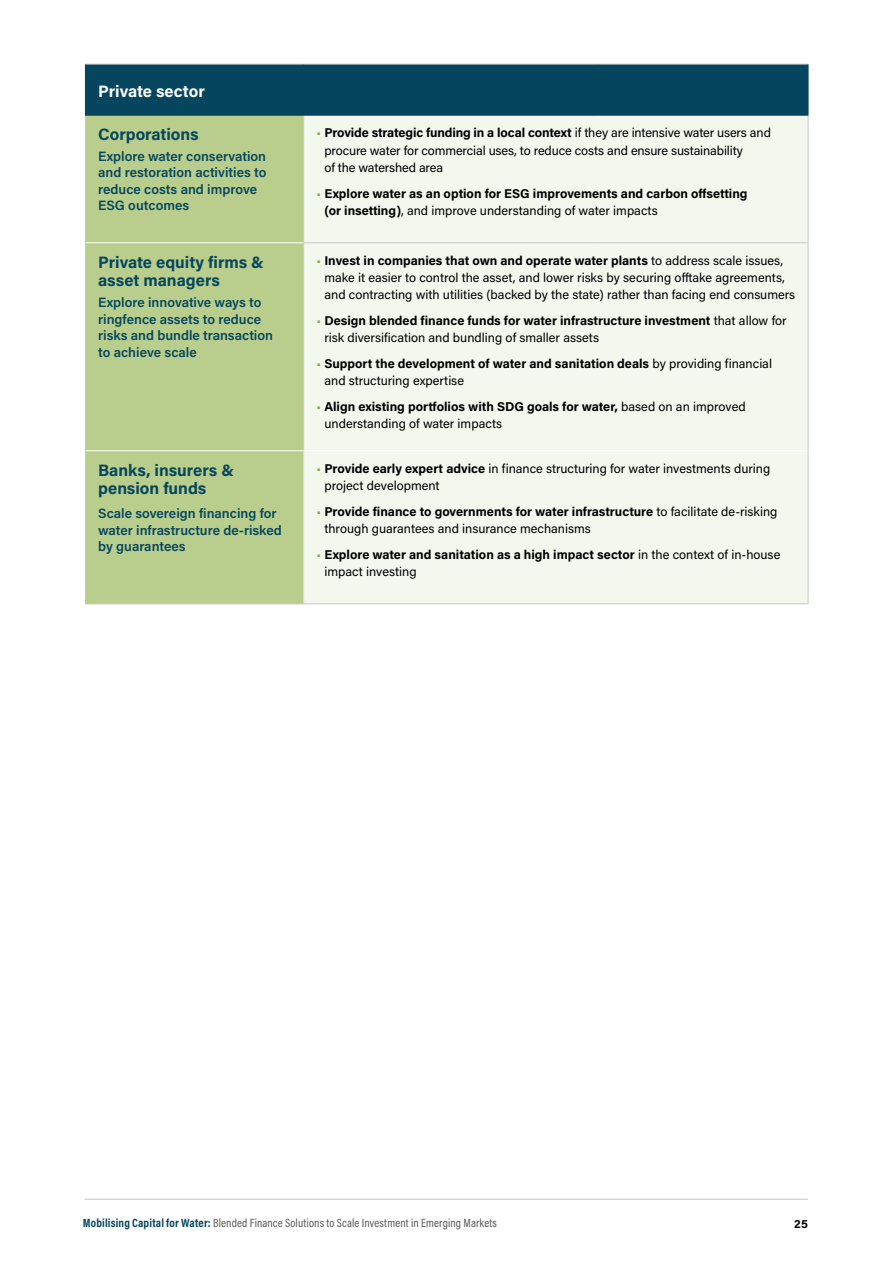
<style>
.page{position:relative;width:893px;height:1263px;background:#fff}
.page>*{position:absolute;margin:0;border:0;box-sizing:border-box;transform-origin:0 0}
.t1{font:700 16.5px/18.6px "Acumin Pro";color:#06465e}
.t2{font:700 16.5px "Acumin Pro";letter-spacing:-.005em;color:#fff}
.t3{font:600 13.5px/16.5px "Acumin Pro";color:#06465e}
.t4{font:12.75px/17.2px "Acumin Pro";letter-spacing:-.005em;color:#000}
.t5{font:700 12.75px/17.2px "Acumin Pro";color:#000}
.t6{font:12px "Acumin Pro Cond";letter-spacing:.01em;color:#575756}
.t7{font:700 12px "Acumin Pro";color:#000}
.s1{color:#82af3c}
.s2{font-weight:700}
.s3{font-weight:400;color:#82af3c}
.s4{font-weight:400}
.s5{font-weight:700;color:#06465e}
</style>
<div class="page">
<hr style="left:85px;top:1199px;width:723px;height:1px;background:#9d9d9c">
<div style="left:85px;top:64px;width:723px;height:51px;background:#05455e"></div>
<div style="left:86px;top:116px;width:217px;height:487px;background:#b9ce8c"></div>
<div style="left:304px;top:116px;width:504px;height:487px;background:#f4f7ee"></div>
<hr style="left:85px;top:64px;width:219px;height:1px;background:#c6c6c6">
<hr style="left:304px;top:64px;width:295px;height:1px;background:#c6c6c6">
<hr style="left:599px;top:64px;width:209px;height:1px;background:#c6c6c6">
<hr style="left:85px;top:116px;width:1px;height:127px;background:#c6c6c6">
<hr style="left:303px;top:116px;width:1px;height:126px;background:#c6c6c6">
<hr style="left:808px;top:116px;width:1px;height:126px;background:#c6c6c6">
<hr style="left:85px;top:243px;width:1px;height:208px;background:#c6c6c6">
<hr style="left:303px;top:242px;width:296px;height:1px;background:#c6c6c6">
<hr style="left:303px;top:243px;width:1px;height:207px;background:#c6c6c6">
<hr style="left:599px;top:242px;width:209px;height:1px;background:#c6c6c6">
<hr style="left:808px;top:243px;width:1px;height:208px;background:#c6c6c6">
<hr style="left:808px;top:65px;width:1px;height:50px;background:#06465e">
<hr style="left:85px;top:115px;width:219px;height:1px;background:#06465e">
<hr style="left:304px;top:115px;width:295px;height:1px;background:#06465e">
<hr style="left:599px;top:115px;width:209px;height:1px;background:#06465e">
<hr style="left:86px;top:450px;width:218px;height:1px;background:#fff">
<hr style="left:304px;top:450px;width:295px;height:1px;background:#fff">
<hr style="left:599px;top:450px;width:209px;height:1px;background:#fff">
<hr style="left:86px;top:242px;width:217px;height:1px;background:#fff">
<hr style="left:303px;top:451px;width:1px;height:152px;background:#dadada">
<hr style="left:85px;top:451px;width:1px;height:152px;background:#c6c6c6">
<hr style="left:808px;top:451px;width:1px;height:152px;background:#c6c6c6">
<hr style="left:85px;top:603px;width:219px;height:1px;background:#c6c6c6">
<hr style="left:304px;top:603px;width:295px;height:1px;background:#c6c6c6">
<hr style="left:599px;top:603px;width:209px;height:1px;background:#c6c6c6">
<p class="t2" style="left:98px;top:80px;width:108px">Private sector</p>
<p class="t1" style="left:98px;top:124px;width:102px">Corporations</p>
<p class="t3" style="left:98px;top:147px;width:170px">Explore water conservation and restoration activities to reduce costs and improve<br>ESG outcomes</p>
<p class="t1" style="left:98px;top:252px;width:167px">Private equity firms &amp; asset managers</p>
<p class="t3" style="left:98px;top:294px;width:176px">Explore innovative ways to ringfence assets to reduce risks and bundle transaction to achieve scale</p>
<p class="t1" style="left:98px;top:460px;width:138px">Banks, insurers &amp; pension funds</p>
<p class="t3" style="left:98px;top:504px;width:185px">Scale sovereign financing for water infrastructure de-risked by guarantees</p>
<p class="t4" style="left:324px;top:124px;width:448px;text-indent:-8px"><span class="s1">•</span> <span class="s2">Provide strategic funding in a local context</span> if they are intensive water users and procure water for commercial uses, to reduce costs and ensure sustainability<br>of the watershed area</p>
<p class="t5" style="left:324px;top:184px;width:425px;text-indent:-8px"><span class="s3">•</span> Explore water as an option for ESG improvements and carbon offsetting (or insetting)<span class="s4">, and improve understanding of water impacts</span></p>
<p class="t4" style="left:324px;top:251px;width:472px;text-indent:-8px"><span class="s1">•</span> <span class="s2">Invest in companies that own and operate water plants</span> to address scale issues, make it easier to control the asset, and lower risks by securing offtake agreements, and contracting with utilities (backed by the state) rather than facing end consumers</p>
<p class="t5" style="left:324px;top:311px;width:464px;text-indent:-8px"><span class="s3">•</span> Design blended finance funds for water infrastructure investment <span class="s4">that allow for risk diversification and bundling of smaller assets</span></p>
<p class="t5" style="left:324px;top:354px;width:449px;text-indent:-8px"><span class="s3">•</span> Support the development of water and sanitation deals <span class="s4">by providing financial and structuring expertise</span></p>
<p class="t5" style="left:324px;top:397px;width:423px;text-indent:-8px"><span class="s3">•</span> Align existing portfolios with SDG goals for water, <span class="s4">based on an improved understanding of water impacts</span></p>
<p class="t4" style="left:324px;top:459px;width:447px;text-indent:-8px"><span class="s1">•</span> <span class="s2">Provide early expert advice</span> in finance structuring for water investments during project development</p>
<p class="t4" style="left:324px;top:502px;width:455px;text-indent:-8px"><span class="s1">•</span> <span class="s2">Provide finance to governments for water infrastructure</span> to facilitate de-risking through guarantees and insurance mechanisms</p>
<p class="t5" style="left:324px;top:545px;width:457px;text-indent:-8px"><span class="s3">•</span> Explore water and sanitation as a high impact sector <span class="s4">in the context of in-house impact investing</span></p>
<p class="t6" style="left:83px;top:1215px;width:416px"><span class="s5">Mobilising Capital for Water:</span> Blended Finance Solutions to Scale Investment in Emerging Markets</p>
<p class="t7" style="left:794px;top:1215px;width:15px">25</p>
</div>
